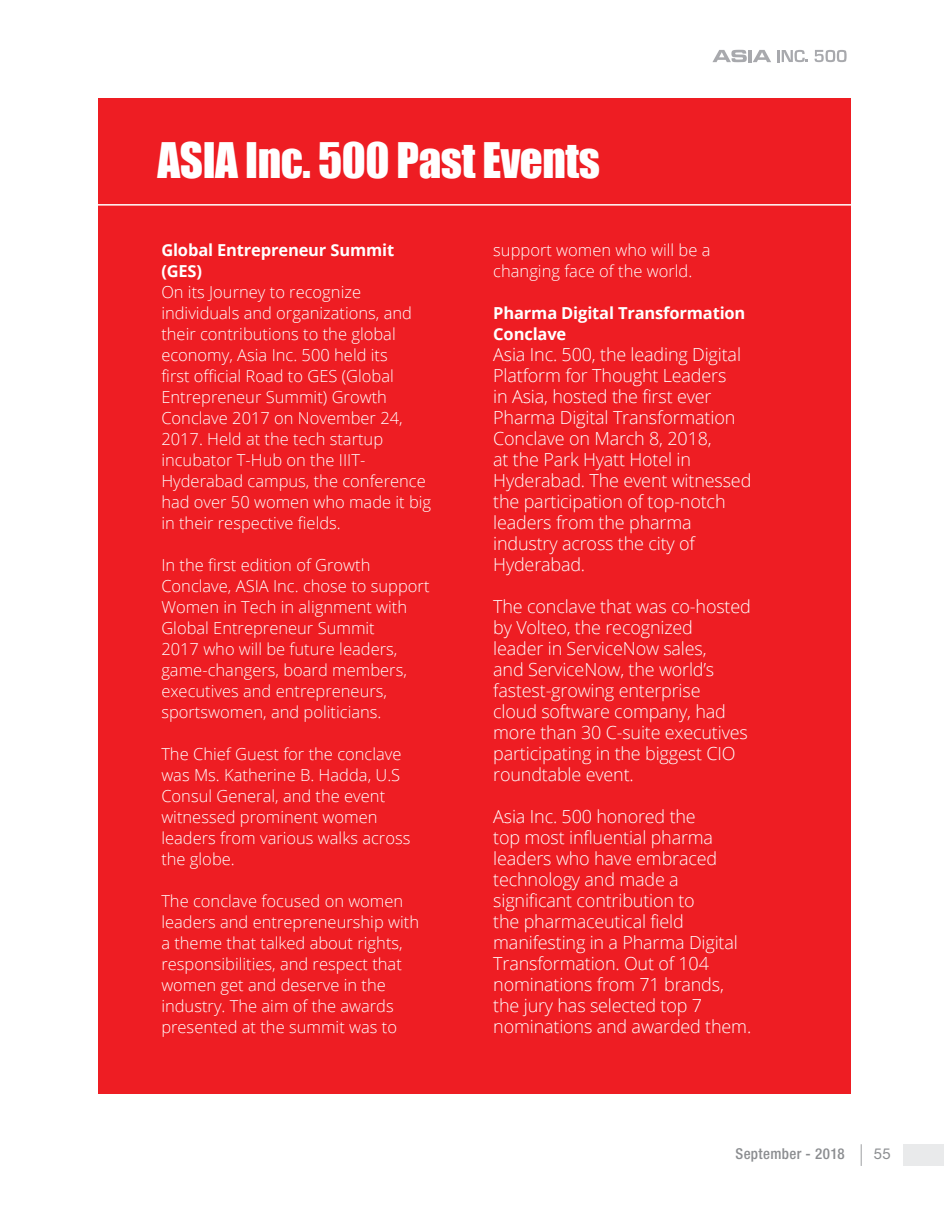
<style>
.page{position:relative;width:944px;height:1214px;background:#fff}
.page>*{position:absolute;margin:0;border:0;box-sizing:border-box;transform-origin:0 0}
.t1{font:45px "Impact";letter-spacing:-.01em;color:#fff}
.t2{font:300 18px/21px "Open Sans";letter-spacing:-.01em;color:#fff}
.t3{font:300 16.5px/21px "Open Sans";color:#fff}
.t4{font:700 16.5px/21px "Open Sans";letter-spacing:-.01em;color:#fff}
.t5{font:500 condensed 15px "Helvetica Neue LT Pro";letter-spacing:.02em;color:#8b8d90}
.t6{font:15px "Helvetica Neue LT Pro";color:#8b8d90}
</style>
<div class="page">
<div style="left:98px;top:98px;width:752px;height:995px;background:#ee1d23"></div>
<hr style="left:12px;top:204px;width:930px;height:2px;background:#fff">
<svg style="left:860px;top:1144px;width:1px;height:21px"></svg>
<div style="left:903px;top:1144px;width:40px;height:21px;background:#e9eaeb"></div>
<svg style="left:712px;top:50px;width:34px;height:12px"></svg>
<hr style="left:748px;top:50px;width:4px;height:12px;background:#a8a9ad">
<svg style="left:753px;top:50px;width:18px;height:12px"></svg>
<svg style="left:777px;top:50px;width:31px;height:12px"></svg>
<svg style="left:814px;top:50px;width:32px;height:12px"></svg>
<h1 class="t1" style="left:157px;top:132px;width:444px">ASIA Inc. 500 Past Events</h1>
<p class="t4" style="left:161px;top:239px;width:234px">Global Entrepreneur Summit (GES)</p>
<p class="t3" style="left:161px;top:281px;width:271px">On its Journey to recognize individuals and organizations, and their contributions to the global economy, Asia Inc. 500 held its<br>first official Road to GES (Global<br>Entrepreneur Summit) Growth<br>Conclave 2017 on November 24,<br>2017. Held at the tech startup incubator T-Hub on the IIIT-<br>Hyderabad campus, the conference had over 50 women who made it big in their respective fields.</p>
<p class="t3" style="left:161px;top:554px;width:270px">In the first edition of Growth<br>Conclave, ASIA Inc. chose to support<br>Women in Tech in alignment with<br>Global Entrepreneur Summit<br>2017 who will be future leaders, game-changers, board members, executives and entrepreneurs, sportswomen, and politicians.</p>
<p class="t3" style="left:161px;top:743px;width:250px">The Chief Guest for the conclave was Ms. Katherine B. Hadda, U.S<br>Consul General, and the event witnessed prominent women leaders from various walks across the globe.</p>
<p class="t3" style="left:161px;top:890px;width:259px">The conclave focused on women leaders and entrepreneurship with a theme that talked about rights, responsibilities, and respect that women get and deserve in the industry. The aim of the awards presented at the summit was to</p>
<p class="t3" style="left:493px;top:239px;width:219px">support women who will be a changing face of the world.</p>
<p class="t4" style="left:493px;top:302px;width:254px">Pharma Digital Transformation<br>Conclave</p>
<p class="t2" style="left:493px;top:343px;width:259px">Asia Inc. 500, the leading Digital<br>Platform for Thought Leaders<br>in Asia, hosted the first ever<br>Pharma Digital Transformation<br>Conclave on March 8, 2018,<br>at the Park Hyatt Hotel in<br>Hyderabad. The event witnessed the participation of top-notch leaders from the pharma industry across the city of<br>Hyderabad.</p>
<p class="t2" style="left:493px;top:595px;width:259px">The conclave that was co-hosted by Volteo, the recognized<br>leader in ServiceNow sales,<br>and ServiceNow, the world’s fastest-growing enterprise<br>cloud software company, had more than 30 C-suite executives participating in the biggest CIO roundtable event.</p>
<p class="t2" style="left:493px;top:805px;width:259px">Asia Inc. 500 honored the<br>top most influential pharma leaders who have embraced technology and made a significant contribution to<br>the pharmaceutical field manifesting in a Pharma Digital<br>Transformation. Out of 104 nominations from 71 brands, the jury has selected top 7 nominations and awarded them.</p>
<p class="t5" style="left:735px;top:1148px;width:111px">September - 2018</p>
<p class="t6" style="left:873px;top:1148px;width:19px">55</p>
</div>
